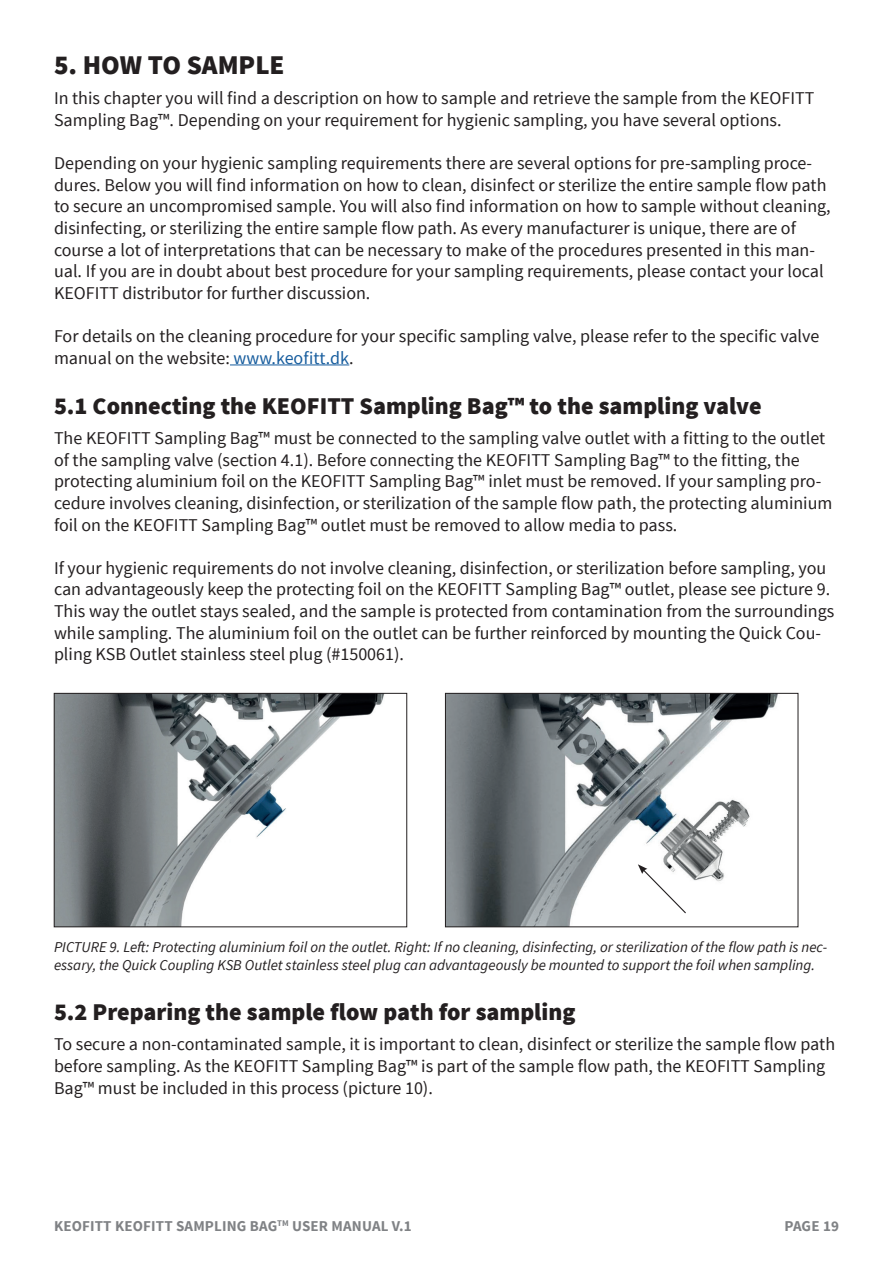
<style>
.page{position:relative;width:893px;height:1263px;background:#fff}
.page>*{position:absolute;margin:0;border:0;box-sizing:border-box;transform-origin:0 0}
.t1{font:900 27px "Source Sans Pro";color:#231f20}
.t2{font:900 24px "Source Sans Pro";color:#231f20}
.t3{font:18px/21.6px "Source Sans Pro";color:#231f20}
.t4{font:italic 15px/18px "Source Sans Pro";color:#231f20}
.t5{font:700 15px "Source Sans Pro";letter-spacing:.01em;color:#808285}
.s1{color:#175d9e}
</style>
<div class="page">
<hr style="left:230px;top:364px;width:119px;height:1px;background:#175d9e">
<img style="left:56px;top:695px;width:328px;height:230px">
<div style="left:54px;top:693px;width:353px;height:234px;border:1px solid #231f20"></div>
<img style="left:447px;top:695px;width:331px;height:230px">
<div style="left:445px;top:693px;width:353px;height:234px;border:1px solid #231f20"></div>
<svg style="left:638px;top:864px;width:49px;height:50px"></svg>
<h1 class="t1" style="left:54px;top:48px;width:232px">5. HOW TO SAMPLE</h1>
<p class="t3" style="left:54px;top:88px;width:762px">In this chapter you will find a description on how to sample and retrieve the sample from the KEOFITT<br>Sampling Bag™. Depending on your requirement for hygienic sampling, you have several options.</p>
<p class="t3" style="left:54px;top:153px;width:778px">Depending on your hygienic sampling requirements there are several options for pre-sampling proce&shy;dures. Below you will find information on how to clean, disinfect or sterilize the entire sample flow path to secure an uncompromised sample. You will also find information on how to sample without cleaning, disinfecting, or sterilizing the entire sample flow path. As every manufacturer is unique, there are of course a lot of interpretations that can be necessary to make of the procedures presented in this man&shy;ual. If you are in doubt about best procedure for your sampling requirements, please contact your local KEOFITT distributor for further discussion.</p>
<p class="t3" style="left:54px;top:325px;width:767px">For details on the cleaning procedure for your specific sampling valve, please refer to the specific valve manual on the website: <span class="s1">www.keofitt.dk</span>.</p>
<h2 class="t2" style="left:54px;top:390px;width:709px">5.1 Connecting the KEOFITT Sampling Bag™ to the sampling valve</h2>
<p class="t3" style="left:54px;top:428px;width:780px">The KEOFITT Sampling Bag™ must be connected to the sampling valve outlet with a fitting to the outlet of the sampling valve (section 4.1). Before connecting the KEOFITT Sampling Bag™ to the fitting, the protecting aluminium foil on the KEOFITT Sampling Bag™ inlet must be removed. If your sampling pro&shy;cedure involves cleaning, disinfection, or sterilization of the sample flow path, the protecting aluminium foil on the KEOFITT Sampling Bag™ outlet must be removed to allow media to pass.</p>
<p class="t3" style="left:54px;top:557px;width:782px">If your hygienic requirements do not involve cleaning, disinfection, or sterilization before sampling, you can advantageously keep the protecting foil on the KEOFITT Sampling Bag™ outlet, please see picture 9.<br>This way the outlet stays sealed, and the sample is protected from contamination from the surroundings while sampling. The aluminium foil on the outlet can be further reinforced by mounting the Quick Cou&shy;pling KSB Outlet stainless steel plug (#150061).</p>
<p class="t4" style="left:54px;top:938px;width:775px">PICTURE 9. Left: Protecting aluminium foil on the outlet. Right: If no cleaning, disinfecting, or sterilization of the flow path is nec&shy;essary, the Quick Coupling KSB Outlet stainless steel plug can advantageously be mounted to support the foil when sampling.</p>
<h2 class="t2" style="left:54px;top:996px;width:523px">5.2 Preparing the sample flow path for sampling</h2>
<p class="t3" style="left:54px;top:1034px;width:783px">To secure a non-contaminated sample, it is important to clean, disinfect or sterilize the sample flow path before sampling. As the KEOFITT Sampling Bag™ is part of the sample flow path, the KEOFITT Sampling<br>Bag™ must be included in this process (picture 10).</p>
<p class="t5" style="left:54px;top:1216px;width:359px">KEOFITT KEOFITT SAMPLING BAG<sup>TM</sup> USER MANUAL V.1</p>
<p class="t5" style="left:784px;top:1216px;width:56px">PAGE 19</p>
</div>
